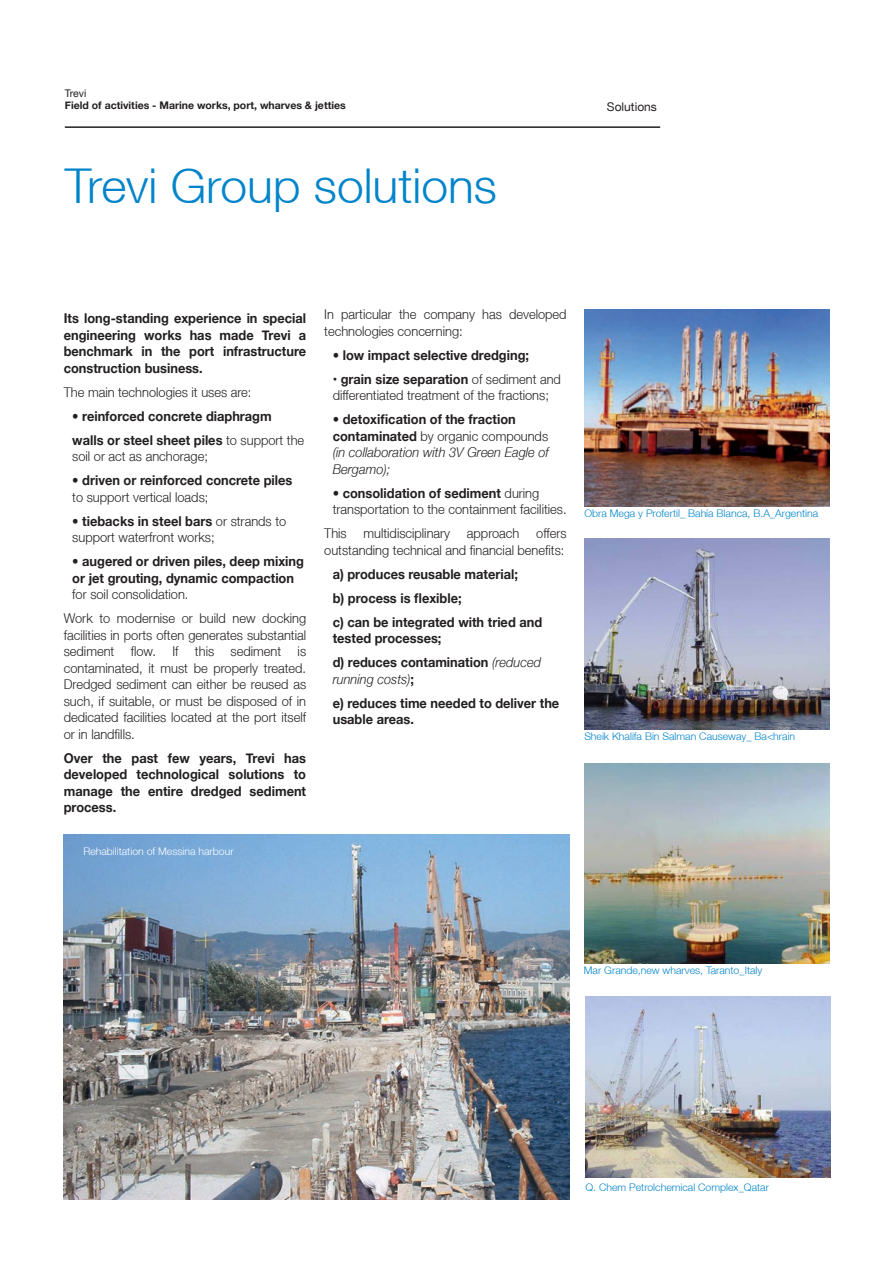
<style>
.page{position:relative;width:893px;height:1263px;background:#fff}
.page>*{position:absolute;margin:0;border:0;box-sizing:border-box;transform-origin:0 0}
.t1{font:300 48px "Helvetica Neue LT";color:#0084ca}
.t2{font:300 13.5px/16.5px "Helvetica Neue LT";color:#231f20;scale:.95 1}
.t3{font:700 13.5px/16.5px "Helvetica Neue";color:#231f20;scale:.95 1}
.t4{font:italic 300 13.5px/16.5px "Helvetica Neue LT";color:#231f20;scale:.95 1}
.t5{font:12px "Helvetica Neue LT";color:#231f20}
.t6{font:300 10.5px "Helvetica Neue LT";color:#0084ca}
.t7{font:700 10.5px "Helvetica Neue";color:#231f20}
.t8{font:300 10.5px "Helvetica Neue LT";color:#fff}
.t9{font:10.5px "Helvetica Neue LT";letter-spacing:-.01em;color:#231f20}
.s1{font-family:"Helvetica Neue LT";font-weight:300}
.s2{font-family:"Helvetica Neue";font-weight:700}
.s3{font-style:normal}
.s4{font-family:"Helvetica Neue";font-weight:700;font-style:normal}
.s5{font-family:"Helvetica Neue LT";font-weight:300;font-style:italic}
</style>
<div class="page">
<hr style="left:65px;top:126px;width:595px;height:2px;background:#231f20">
<img style="left:584px;top:539px;width:245px;height:190px">
<img style="left:584px;top:764px;width:245px;height:200px">
<img style="left:585px;top:996px;width:245px;height:182px">
<img style="left:584px;top:309px;width:245px;height:197px">
<img style="left:64px;top:835px;width:506px;height:364px">
<p class="t9" style="left:65px;top:87px;width:23px">Trevi</p>
<p class="t7" style="left:65px;top:97px;width:282px">Field of activities - Marine works, port, wharves &amp; jetties</p>
<p class="t1" style="left:65px;top:156px;width:434px">Trevi Group solutions</p>
<p class="t5" style="left:607px;top:99px;width:52px">Solutions</p>
<p class="t3" style="left:64px;top:310px;width:257px;text-align:justify">Its long-standing experience in special engineering works has made Trevi a benchmark in the port infrastructure construction business.</p>
<p class="t2" style="left:64px;top:383px;width:199px">The main technologies it uses are:</p>
<p class="t3" style="left:72px;top:404px;width:246px;line-height:24px"><span class="s1">•</span> reinforced concrete diaphragm walls or steel sheet piles <span class="s1">to support the</span></p>
<p class="t2" style="left:72px;top:448px;width:144px">soil or act as anchorage;</p>
<p class="t3" style="left:72px;top:472px;width:233px"><span class="s1">•</span> driven or reinforced concrete piles <span class="s1">to support vertical loads;</span></p>
<p class="t2" style="left:72px;top:512px;width:227px">• <span class="s2">tiebacks in steel bars</span> or strands to support waterfront works;</p>
<p class="t3" style="left:72px;top:553px;width:245px"><span class="s1">•</span> augered or driven piles, deep mixing or jet grouting, dynamic compaction <span class="s1">for soil consolidation.</span></p>
<p class="t2" style="left:64px;top:610px;width:257px;text-align:justify">Work to modernise or build new docking facilities in ports often generates substantial sediment flow. If this sediment is contaminated, it must be properly treated.<br>Dredged sediment can either be reused as such, if suitable, or must be disposed of in dedicated facilities located at the port itself or in landfills.</p>
<p class="t3" style="left:64px;top:750px;width:257px;text-align:justify">Over the past few years, Trevi has developed technological solutions to manage the entire dredged sediment process.</p>
<p class="t8" style="left:83px;top:844px;width:152px">Rehabilitation of Messina harbour</p>
<p class="t2" style="left:324px;top:306px;width:257px">In particular the company has developed technologies concerning:</p>
<p class="t3" style="left:333px;top:347px;width:208px"><span class="s1">•</span> low impact selective dredging;</p>
<p class="t2" style="left:333px;top:370px;width:242px"><span class="s2">• grain size separation</span> of sediment and differentiated treatment of the fractions;</p>
<p class="t4" style="left:333px;top:411px;width:229px"><span class="s3">•</span> <span class="s4">detoxification of the fraction contaminated</span> <span class="s3">by organic compounds </span>(in collaboration with 3V Green Eagle of<br>Bergamo);</p>
<p class="t2" style="left:333px;top:484px;width:248px">• <span class="s2">consolidation of sediment</span> during transportation to the containment facilities.</p>
<p class="t2" style="left:324px;top:525px;width:257px">This multidisciplinary approach offers outstanding technical and financial benefits:</p>
<p class="t3" style="left:333px;top:566px;width:196px">a) produces reusable material;</p>
<p class="t3" style="left:333px;top:590px;width:137px">b) process is flexible;</p>
<p class="t3" style="left:333px;top:614px;width:222px">c) can be integrated with tried and tested processes;</p>
<p class="t3" style="left:333px;top:654px;width:221px">d) reduces contamination <span class="s5">(reduced running costs)</span>;</p>
<p class="t3" style="left:333px;top:695px;width:240px">e) reduces time needed to deliver the usable areas.</p>
<p class="t6" style="left:584px;top:507px;width:235px">Obra Mega y Profertil_ Bahía Blanca, B.A_Argentina</p>
<p class="t6" style="left:584px;top:729px;width:212px">Sheik Khalifa Bin Salman Causeway_ Ba&lt;hrain</p>
<p class="t6" style="left:584px;top:963px;width:180px">Mar Grande,new wharves, Taranto_Italy</p>
<p class="t6" style="left:585px;top:1181px;width:185px">Q. Chem Petrolchemical Complex_Qatar</p>
</div>
